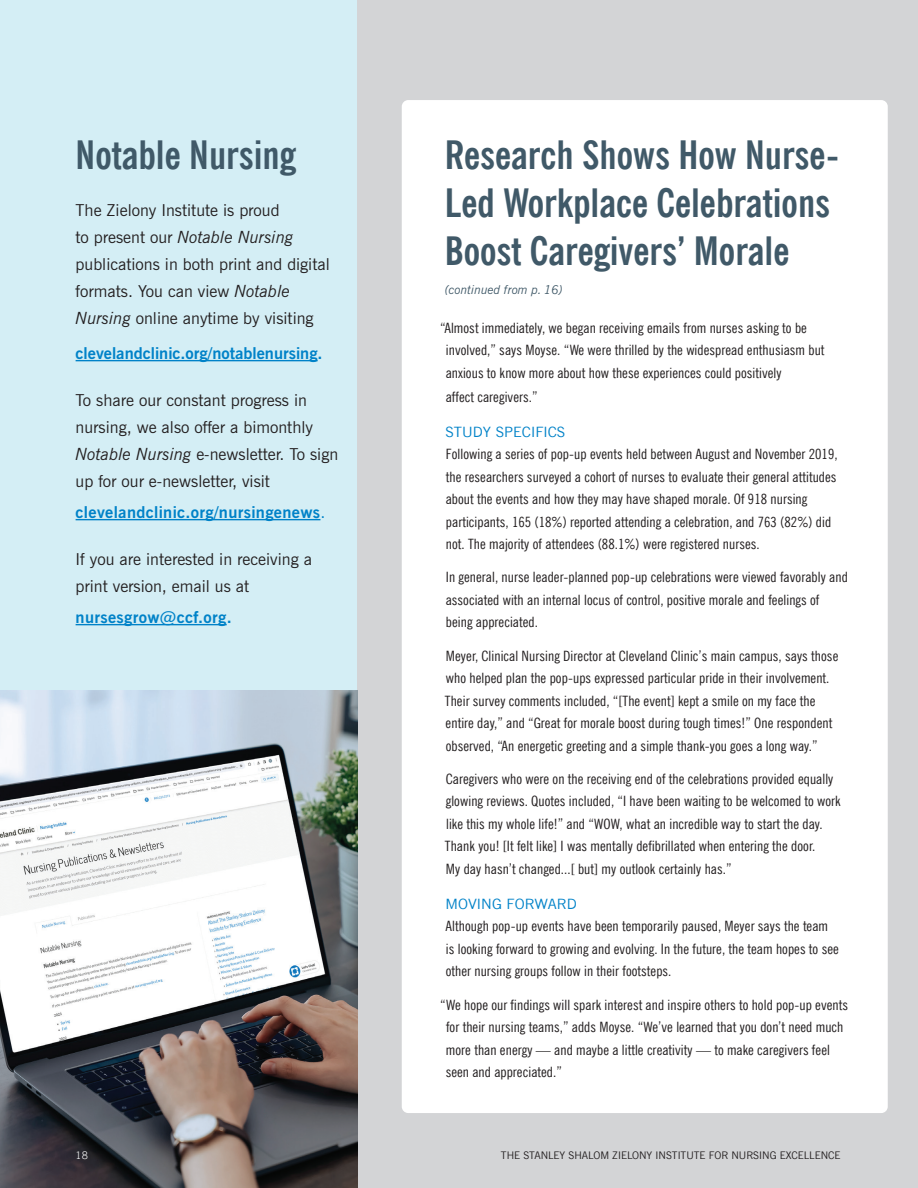
<style>
.page{position:relative;width:918px;height:1188px;background:#fff}
.page>*{position:absolute;margin:0;border:0;box-sizing:border-box;transform-origin:0 0}
.t1{font:700 condensed 39px/48px "News Gothic BT";color:#405968}
.t2{font:16.5px/27px "News Gothic BT";color:#231f20}
.t3{font:700 16.5px "News Gothic BT";letter-spacing:.02em;color:#0082c8}
.t4{font:700 16.5px "News Gothic BT";color:#0082c8}
.t5{font:condensed 14.25px/22.5px "News Gothic BT";letter-spacing:.005em;color:#231f20;scale:1.05 1}
.t6{font:14.25px "News Gothic BT";letter-spacing:.005em;color:#0082c8;scale:1.05 1}
.t7{font:italic 12px "News Gothic BT";color:#405968}
.t8{font:10.5px "News Gothic BT";color:#231f20}
.t9{font:300 10.5px "News Gothic BT";color:#fff}
.s1{font-style:italic}
.s2{font-weight:400}
</style>
<div class="page">
<div style="left:0;top:0;width:357px;height:751px;background:#d4eef5"></div>
<div style="left:357px;top:0;width:561px;height:1188px;background:#d3d4d6"></div>
<div style="left:402px;top:100px;width:486px;height:1013px;background:#fff;border-radius:6px"></div>
<hr style="left:76px;top:360px;width:242px;height:1px;background:#0082c8">
<hr style="left:76px;top:519px;width:244px;height:1px;background:#0082c8">
<hr style="left:76px;top:624px;width:151px;height:1px;background:#0082c8">
<img style="left:0;top:690px;width:357px;height:498px">
<h1 class="t1" style="left:76px;top:130px;width:222px">Notable Nursing</h1>
<p class="t2" style="left:76px;top:196px;width:256px">The Zielony Institute is proud<br>to present our <span class="s1">Notable Nursing </span>publications in both print and digital formats. You can view <span class="s1">Notable Nursing</span> online anytime by visiting</p>
<p class="t4" style="left:76px;top:343px;width:249px">clevelandclinic.org/notablenursing.</p>
<p class="t2" style="left:76px;top:387px;width:264px">To share our constant progress in nursing, we also offer a bimonthly <span class="s1">Notable Nursing</span> e-newsletter. To sign up for our e-newsletter, visit</p>
<p class="t3" style="left:76px;top:502px;width:251px">clevelandclinic.org/nursingenews<span class="s2">.</span></p>
<p class="t2" style="left:76px;top:546px;width:238px">If you are interested in receiving a print version, email us at</p>
<p class="t3" style="left:76px;top:607px;width:158px">nursesgrow@ccf.org.</p>
<h1 class="t1" style="left:445px;top:130px;width:396px">Research Shows How Nurse-<br>Led Workplace Celebrations<br>Boost Caregivers’ Morale</h1>
<p class="t7" style="left:445px;top:282px;width:119px">(continued from p. 16)</p>
<p class="t5" style="left:446px;top:316px;width:362px;text-indent:-5px">“Almost immediately, we began receiving emails from nurses asking to be involved,” says Moyse. “We were thrilled by the widespread enthusiasm but anxious to know more about how these experiences could positively</p>
<p class="t5" style="left:446px;top:385px;width:89px">affect caregivers.”</p>
<p class="t6" style="left:445px;top:423px;width:116px">STUDY SPECIFICS</p>
<p class="t5" style="left:446px;top:443px;width:375px">Following a series of pop-up events held between August and November 2019, the researchers surveyed a cohort of nurses to evaluate their general attitudes about the events and how they may have shaped morale. Of 918 nursing participants, 165 (18%) reported attending a celebration, and 763 (82%) did not. The majority of attendees (88.1%) were registered nurses.</p>
<p class="t5" style="left:446px;top:566px;width:385px">In general, nurse leader-planned pop-up celebrations were viewed favorably and associated with an internal locus of control, positive morale and feelings of being appreciated.</p>
<p class="t5" style="left:445px;top:644px;width:376px">Meyer, Clinical Nursing Director at Cleveland Clinic’s main campus, says those who helped plan the pop-ups expressed particular pride in their involvement.<br>Their survey comments included, “[The event] kept a smile on my face the entire day,” and “Great for morale boost during tough times!” One respondent observed, “An energetic greeting and a simple thank-you goes a long way.”</p>
<p class="t5" style="left:445px;top:768px;width:379px">Caregivers who were on the receiving end of the celebrations provided equally glowing reviews. Quotes included, “I have been waiting to be welcomed to work like this my whole life!” and “WOW, what an incredible way to start the day.<br>Thank you! [It felt like] I was mentally defibrillated when entering the door.<br>My day hasn’t changed...[ but] my outlook certainly has.”</p>
<p class="t6" style="left:445px;top:895px;width:127px">MOVING FORWARD</p>
<p class="t5" style="left:446px;top:915px;width:376px">Although pop-up events have been temporarily paused, Meyer says the team is looking forward to growing and evolving. In the future, the team hopes to see other nursing groups follow in their footsteps.</p>
<p class="t5" style="left:446px;top:993px;width:385px;text-indent:-5px">“We hope our findings will spark interest and inspire others to hold pop-up events for their nursing teams,” adds Moyse. “We’ve learned that you don’t need much more than energy — and maybe a little creativity — to make caregivers feel seen and appreciated.”</p>
<p class="t9" style="left:76px;top:1149px;width:14px">18</p>
<p class="t8" style="left:501px;top:1149px;width:341px">THE STANLEY SHALOM ZIELONY INSTITUTE FOR NURSING EXCELLENCE</p>
</div>
